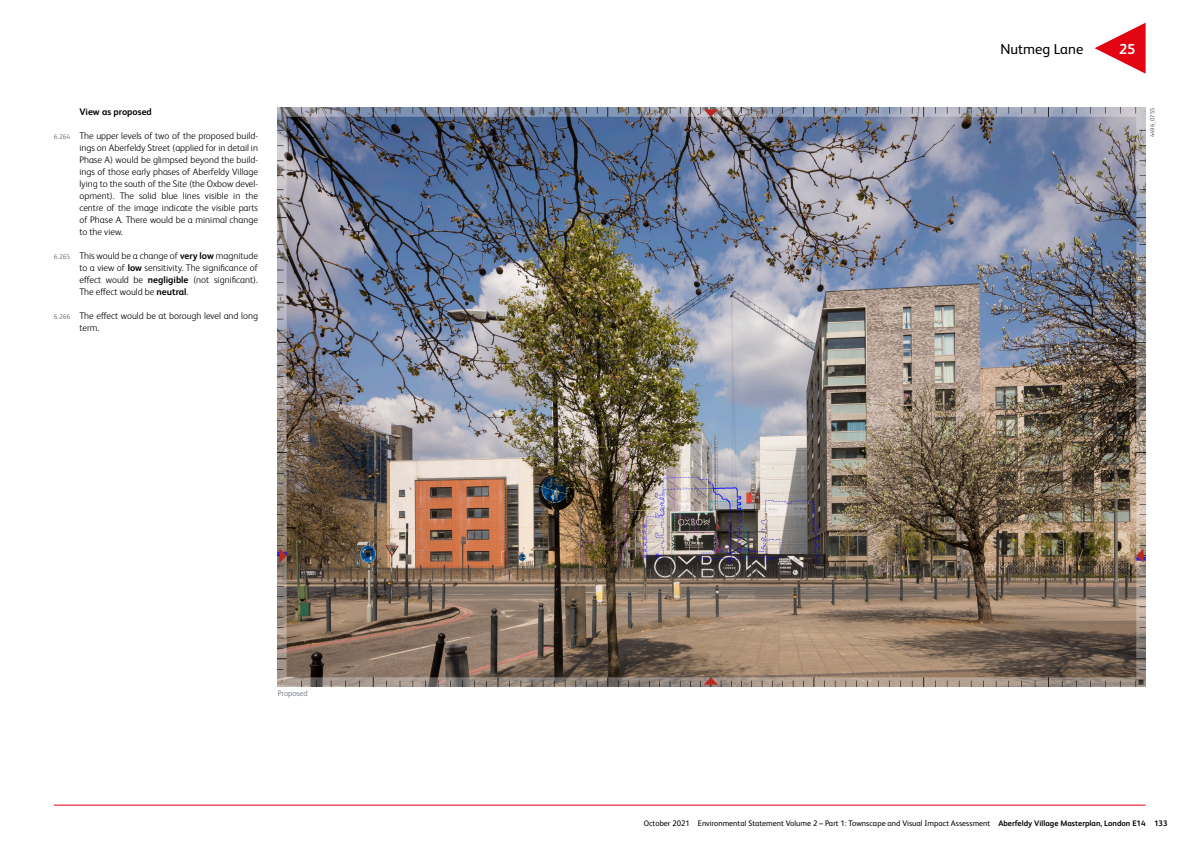
<style>
.page{position:relative;width:1191px;height:842px;background:#fff}
.page>*{position:absolute;margin:0;border:0;box-sizing:border-box;transform-origin:0 0}
.V_-_title_rhs{font:14.5px "FS Albert Pro";color:#000}
.V_-_title_number{font:700 14.5px "FS Albert Pro";color:#fff}
.t1{font:300 9.5px/12px "FS Albert Pro";color:#000;text-align:justify}
.VA_-_heading__new_pa{font:700 9.5px "FS Albert Pro";color:#000}
.t2{font:8px "FS Albert Pro";color:#000}
.V_-_caption{font:300 8px "FS Albert Pro";color:#5e6772}
.V_-_image_reference{font:6px "FS Albert Pro";color:#5e6772}
.s1{font-size:7px;color:#5e6772}
.s2{font-weight:700}
</style>
<div class="page">
<hr style="left:54px;top:805px;width:1091px;height:1px;background:#e30411">
<svg style="left:1094px;top:23px;width:51px;height:51px"></svg>
<img style="left:278px;top:108px;width:867px;height:578px">
<p class="VA_-_heading__new_pa" style="left:79px;top:105px;width:74px">View as proposed</p>
<p class="t1" style="left:79px;top:129px;width:180px;text-indent:-26px"><span class="s1">6.264</span> The upper levels of two of the proposed build&shy;ings on Aberfeldy Street (applied for in detail in Phase A) would be glimpsed beyond the build&shy;ings of those early phases of Aberfeldy Village lying to the south of the Site (the Oxbow devel&shy;opment). The solid blue lines visible in the centre of the image indicate the visible parts of Phase A. There would be a minimal change to the view.</p>
<p class="t1" style="left:79px;top:249px;width:180px;text-indent:-26px"><span class="s1">6.265</span> This would be a change of <span class="s2">very low</span> magnitude to a view of <span class="s2">low</span> sensitivity. The significance of effect would be <span class="s2">negligible</span> (not significant).<br>The effect would be <span class="s2">neutral</span>.</p>
<p class="t1" style="left:79px;top:309px;width:180px;text-indent:-26px"><span class="s1">6.266</span> The effect would be at borough level and long term.</p>
<p class="V_-_caption" style="left:278px;top:688px;width:31px">Proposed</p>
<p class="V_-_title_rhs" style="left:1000px;top:38px;width:84px">Nutmeg Lane</p>
<p class="V_-_title_number" style="left:1119px;top:39px;width:18px">25</p>
<p class="V_-_image_reference" style="left:1148px;top:137px;width:31px;rotate:-90deg">4496_0755</p>
<p class="t2" style="left:643px;top:818px;width:525px">October 2021 Environmental Statement Volume 2 – Part 1: Townscape and Visual Impact Assessment <span class="s2">Aberfeldy Village Masterplan, London E14 133</span></p>
</div>
